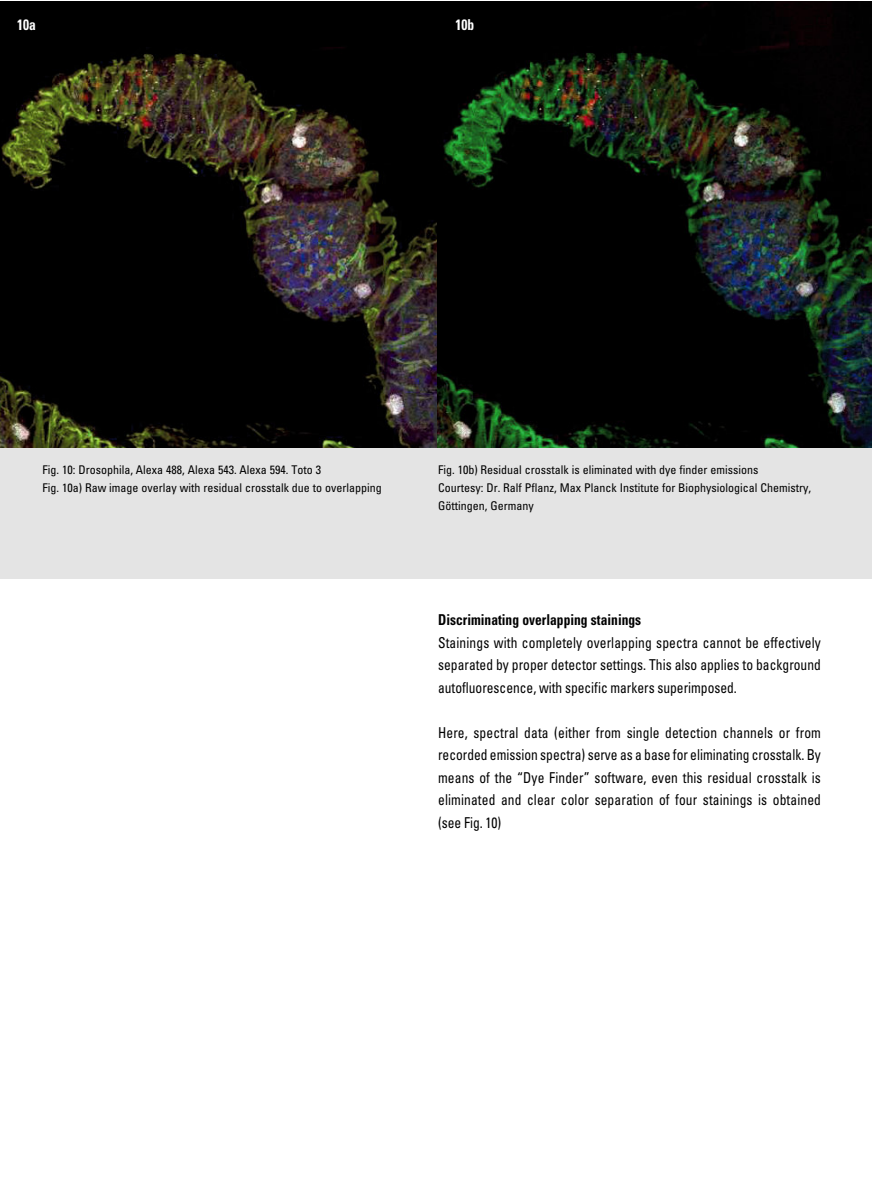
<style>
.page{position:relative;width:872px;height:1191px;background:#fff}
.page>*{position:absolute;margin:0;border:0;box-sizing:border-box;transform-origin:0 0}
.t1{font:condensed 15px/22.5px "Univers";color:#000;text-align:justify;scale:.9 1}
.t2{font:700 condensed 15px "Univers";color:#000;scale:.9 1}
.t3{font:700 condensed 15px "Univers";color:#fff;scale:.9 1}
.t4{font:condensed 12px/18px "Univers";color:#000}
</style>
<div class="page">
<div style="left:0;top:1px;width:872px;height:577px;background:#e4e4e4"></div>
<img style="left:0;top:1px;width:438px;height:447px">
<img style="left:438px;top:1px;width:434px;height:447px">
<p class="t3" style="left:17px;top:19px;width:22px">10a</p>
<p class="t3" style="left:455px;top:19px;width:22px">10b</p>
<p class="t4" style="left:43px;top:461px;width:341px">Fig. 10: Drosophila, Alexa 488, Alexa 543. Alexa 594. Toto 3<br>Fig. 10a) Raw image overlay with residual crosstalk due to overlapping</p>
<p class="t4" style="left:438px;top:461px;width:374px">Fig. 10b) Residual crosstalk is eliminated with dye finder emissions<br>Courtesy: Dr. Ralf Pflanz, Max Planck Institute for Biophysiological Chemistry,<br>Göttingen, Germany</p>
<p class="t2" style="left:438px;top:614px;width:227px">Discriminating overlapping stainings</p>
<p class="t1" style="left:438px;top:632px;width:427px">Stainings with completely overlapping spectra cannot be effectively separated by proper detector settings. This also applies to background autofluorescence, with specific markers superimposed.</p>
<p class="t1" style="left:438px;top:722px;width:427px">Here, spectral data (either from single detection channels or from recorded emission spectra) serve as a base for eliminating crosstalk. By means of the “Dye Finder” software, even this residual crosstalk is eliminated and clear color separation of four stainings is obtained (see Fig. 10)</p>
</div>
